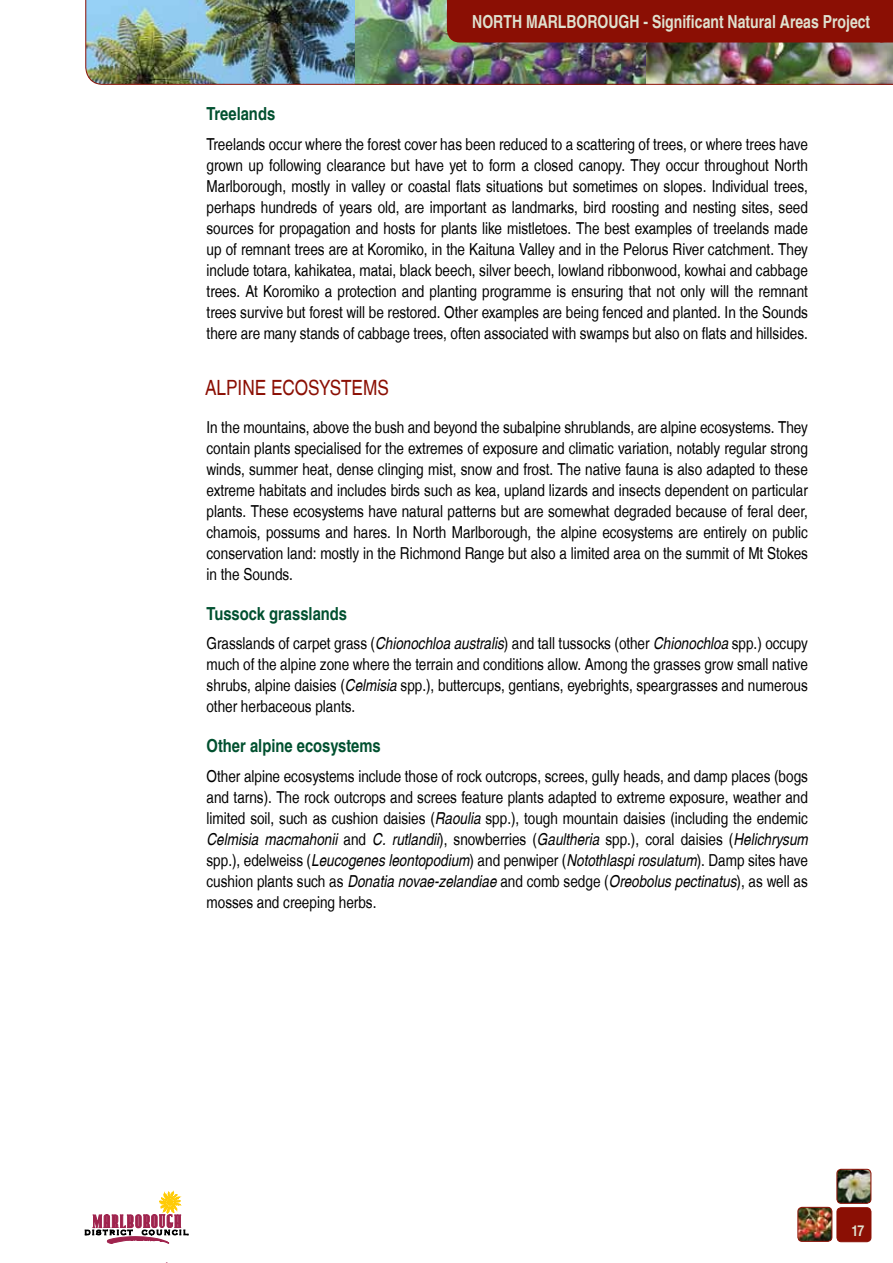
<style>
.page{position:relative;width:893px;height:1263px;background:#fff}
.page>*{position:absolute;margin:0;border:0;box-sizing:border-box;transform-origin:0 0}
.t1{font:21px "Nimbus San L Reg Con";color:#8b0f04}
.t2{font:18px "Nimbus San L Bol Con";color:#dfe1cf;scale:.95 1}
.t3{font:18px "Nimbus San L Bol Con";color:#00502f}
.t4{font:16.5px/21px "Nimbus San L Reg Con";color:#000;text-align:justify}
.t5{font:16.5px "Nimbus San L Reg Con Ita";color:#000}
.t6{font:15px "Nimbus San L Bol Con";color:#dfe1cf}
.s1{font-family:"Nimbus San L Reg Con Ita"}
.s2{font-family:"Nimbus San L Reg Con"}
</style>
<div class="page">
<img style="left:85px;top:0;width:808px;height:85px">
<div style="left:837px;top:1208px;width:34px;height:34px;background:#8b0f04;border-radius:4px"></div>
<div style="left:837px;top:1207px;width:34px;height:35px;border:1px solid #8b0f04;border-radius:4px"></div>
<svg style="left:85px;top:1191px;width:103px;height:52px"></svg>
<div style="left:447px;top:0;width:446px;height:43px;background:#8b0f04"></div>
<img style="left:838px;top:1169px;width:33px;height:34px">
<div style="left:836px;top:1169px;width:35px;height:35px;border:1px solid #8b0f04;border-radius:4px"></div>
<img style="left:799px;top:1207px;width:33px;height:34px">
<div style="left:797px;top:1207px;width:35px;height:35px;border:1px solid #8b0f04;border-radius:4px"></div>
<p class="t2" style="left:472px;top:10px;width:421px">north Marlborough - Significant Natural Areas Project</p>
<p class="t3" style="left:207px;top:103px;width:70px">Treelands</p>
<p class="t4" style="left:207px;top:134px;width:603px">Treelands occur where the forest cover has been reduced to a scattering of trees, or where trees have grown up following clearance but have yet to form a closed canopy. They occur throughout North Marlborough, mostly in valley or coastal flats situations but sometimes on slopes. Individual trees, perhaps hundreds of years old, are important as landmarks, bird roosting and nesting sites, seed sources for propagation and hosts for plants like mistletoes. The best examples of treelands made up of remnant trees are at Koromiko, in the Kaituna Valley and in the Pelorus River catchment. They include totara, kahikatea, matai, black beech, silver beech, lowland ribbonwood, kowhai and cabbage trees. At Koromiko a protection and planting programme is ensuring that not only will the remnant trees survive but forest will be restored. Other examples are being fenced and planted. In the Sounds there are many stands of cabbage trees, often associated with swamps but also on flats and hillsides.</p>
<p class="t1" style="left:205px;top:375px;width:171px">Alp ine ecosystems</p>
<p class="t4" style="left:207px;top:416px;width:603px">In the mountains, above the bush and beyond the subalpine shrublands, are alpine ecosystems. They contain plants specialised for the extremes of exposure and climatic variation, notably regular strong winds, summer heat, dense clinging mist, snow and frost. The native fauna is also adapted to these extreme habitats and includes birds such as kea, upland lizards and insects dependent on particular plants. These ecosystems have natural patterns but are somewhat degraded because of feral deer, chamois, possums and hares. In North Marlborough, the alpine ecosystems are entirely on public conservation land: mostly in the Richmond Range but also a limited area on the summit of Mt Stokes in the Sounds.</p>
<p class="t3" style="left:207px;top:602px;width:142px">Tussock grasslands</p>
<p class="t4" style="left:207px;top:633px;width:603px">Grasslands of carpet grass (<span class="s1">Chionochloa australis</span>) and tall tussocks (other <span class="s1">Chionochloa</span> spp.) occupy much of the alpine zone where the terrain and conditions allow. Among the grasses grow small native shrubs, alpine daisies (<span class="s1">Celmisia</span> spp.), buttercups, gentians, eyebrights, speargrasses and numerous other herbaceous plants.</p>
<p class="t3" style="left:207px;top:735px;width:176px">Other alpine ecosystems</p>
<p class="t4" style="left:207px;top:766px;width:603px">Other alpine ecosystems include those of rock outcrops, screes, gully heads, and damp places (bogs and tarns). The rock outcrops and screes feature plants adapted to extreme exposure, weather and limited soil, such as cushion daisies (<span class="s1">Raoulia</span> spp.), tough mountain daisies (including the endemic</p>
<p class="t5" style="left:207px;top:829px;width:603px">Celmisia macmahonii <span class="s2">and</span> C. rutlandii<span class="s2">), snowberries (</span>Gaultheria <span class="s2">spp.), coral daisies (</span>Helichrysum</p>
<p class="t4" style="left:207px;top:850px;width:603px">spp.), edelweiss (<span class="s1">Leucogenes leontopodium</span>) and penwiper (<span class="s1">Notothlaspi rosulatum</span>). Damp sites have cushion plants such as <span class="s1">Donatia novae-zelandiae</span> and comb sedge (<span class="s1">Oreobolus pectinatus</span>), as well as mosses and creeping herbs.</p>
<p class="t6" style="left:851px;top:1221px;width:14px">17</p>
</div>
